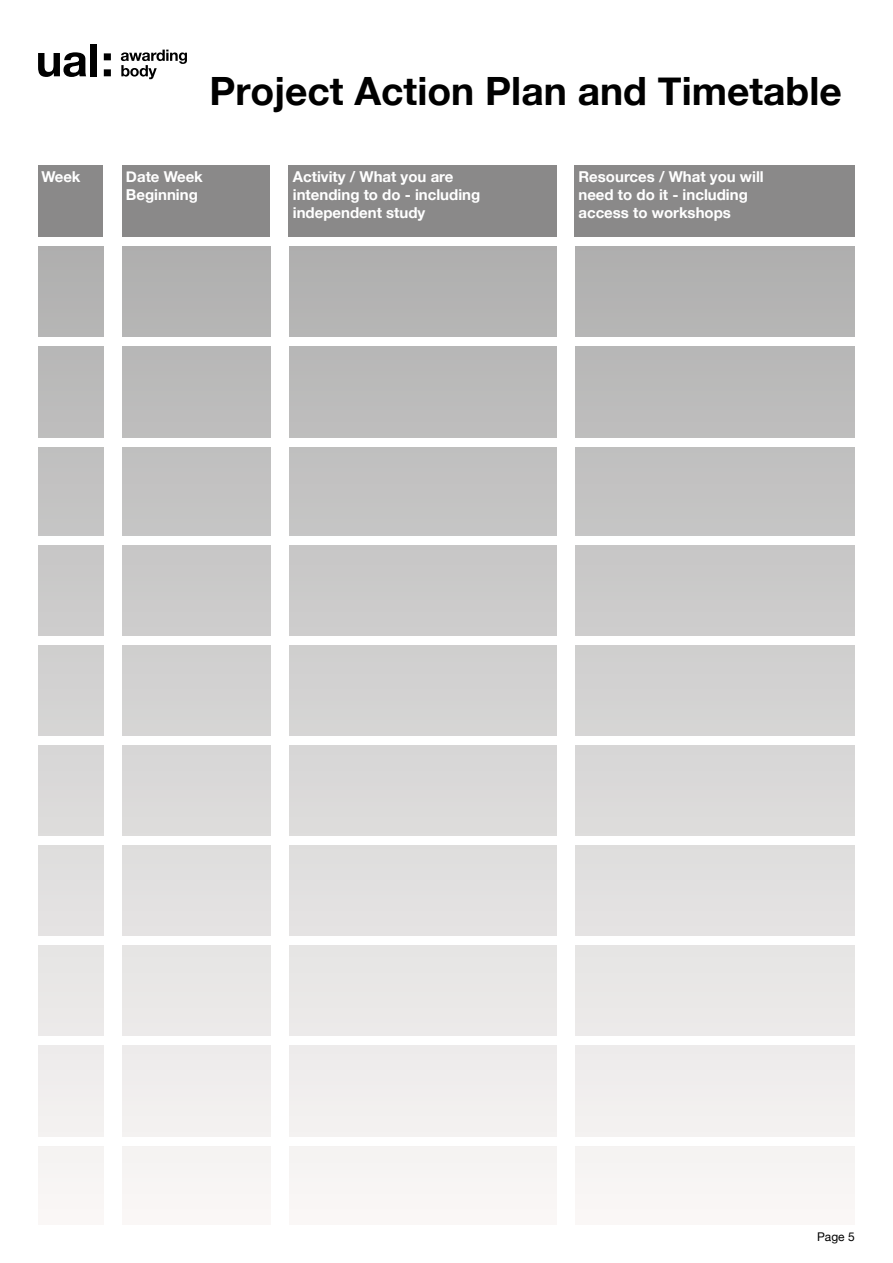
<style>
.page{position:relative;width:893px;height:1263px;background:#fff}
.page>*{position:absolute;margin:0;border:0;box-sizing:border-box;transform-origin:0 0}
.t1{font:700 39px "Helvetica Neue";color:#000}
.t2{font:700 15px/18px "Helvetica Neue";color:#fff}
.t3{font:12px "Helvetica Neue";color:#000}
</style>
<div class="page">
<div style="left:289px;top:165px;width:268px;height:72px;background:#8a8989"></div>
<div style="left:575px;top:165px;width:280px;height:72px;background:#8a8989"></div>
<div style="left:122px;top:165px;width:148px;height:72px;background:#8a8989"></div>
<div style="left:38px;top:165px;width:65px;height:72px;background:#8a8989"></div>
<div style="left:38px;top:247px;width:817px;height:978px;background:linear-gradient(to bottom,#b0b0b0,#fbf9f8)"></div>
<div style="left:104px;top:237px;width:17px;height:988px;background:#fff"></div>
<div style="left:557px;top:246px;width:18px;height:979px;background:#fff"></div>
<div style="left:271px;top:241px;width:18px;height:984px;background:#fff"></div>
<div style="left:1px;top:337px;width:892px;height:9px;background:#fff"></div>
<div style="left:0;top:438px;width:893px;height:8px;background:#fff"></div>
<div style="left:1px;top:536px;width:892px;height:9px;background:#fff"></div>
<div style="left:1px;top:636px;width:892px;height:9px;background:#fff"></div>
<div style="left:1px;top:736px;width:892px;height:9px;background:#fff"></div>
<div style="left:1px;top:836px;width:892px;height:9px;background:#fff"></div>
<div style="left:1px;top:936px;width:892px;height:9px;background:#fff"></div>
<div style="left:1px;top:1036px;width:892px;height:8px;background:#fff"></div>
<div style="left:1px;top:1137px;width:892px;height:9px;background:#fff"></div>
<svg style="left:38px;top:52px;width:48px;height:25px"></svg>
<div style="left:90px;top:44px;width:7px;height:32px;background:#000"></div>
<svg style="left:104px;top:53px;width:7px;height:23px"></svg>
<svg style="left:121px;top:50px;width:66px;height:29px"></svg>
<h1 class="t1" style="left:209px;top:60px;width:634px">Project Action Plan and Timetable</h1>
<p class="t2" style="left:41px;top:168px;width:41px">Week</p>
<p class="t2" style="left:126px;top:168px;width:78px">Date Week<br>Beginning</p>
<p class="t2" style="left:293px;top:168px;width:189px">Activity / What you are intending to do - including independent study</p>
<p class="t2" style="left:578px;top:168px;width:187px">Resources / What you will need to do it - including access to workshops</p>
<p class="t3" style="left:817px;top:1228px;width:39px">Page 5</p>
</div>
